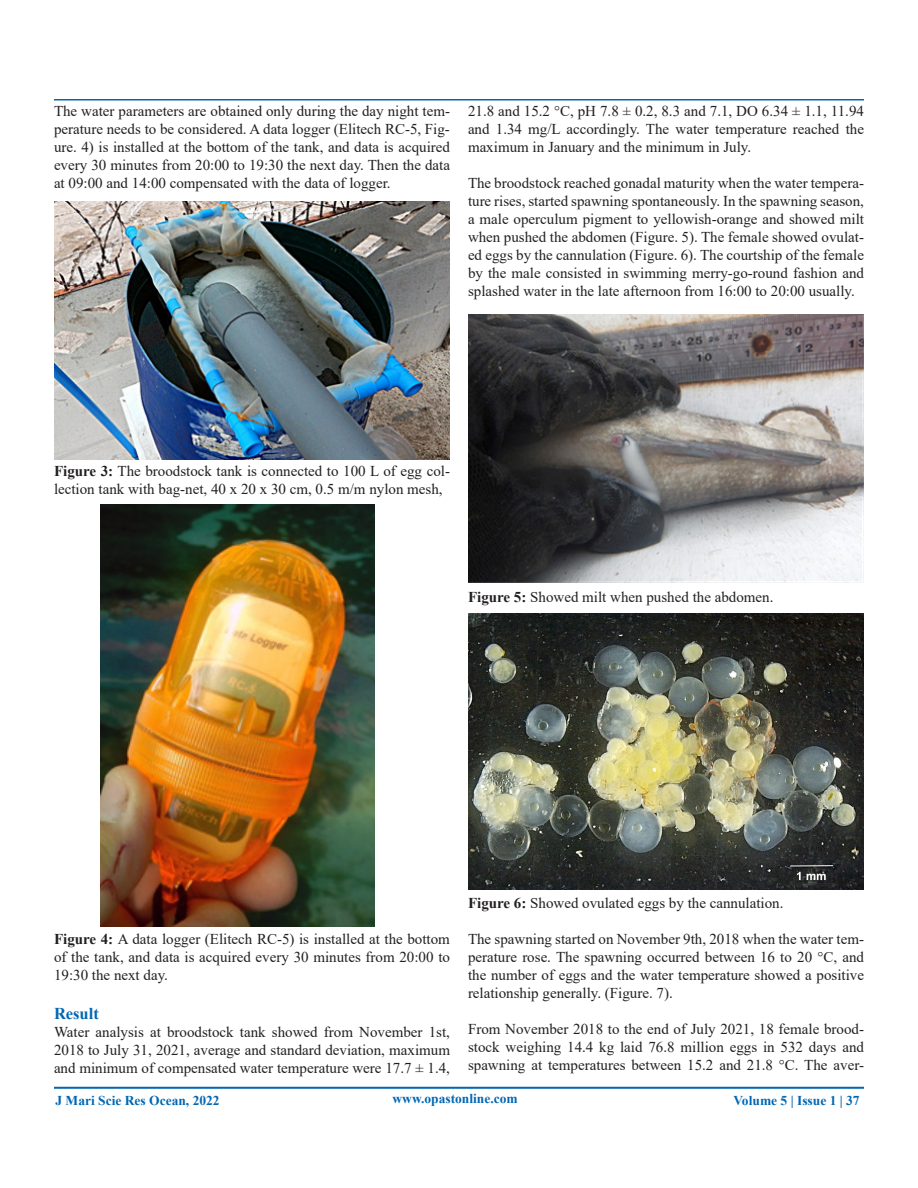
<style>
.page{position:relative;width:918px;height:1188px;background:#fff}
.page>*{position:absolute;margin:0;border:0;box-sizing:border-box;transform-origin:0 0}
.t1{font:700 16.5px "Times New Roman";color:#0166b3}
.t2{font:15px/18px "Times New Roman";color:#231f20;text-align:justify}
.t3{font:700 13.5px "Times New Roman";color:#0166b3}
.s1{font-weight:700}
</style>
<div class="page">
<hr style="left:54px;top:99px;width:810px;height:1px;background:#0166b3">
<hr style="left:54px;top:1087px;width:810px;height:2px;background:#0166b3">
<img style="left:54px;top:201px;width:396px;height:258px">
<img style="left:101px;top:504px;width:273px;height:423px">
<img style="left:468px;top:314px;width:396px;height:268px">
<img style="left:468px;top:614px;width:396px;height:275px">
<p class="t2" style="left:54px;top:101px;width:398px">The water parameters are obtained only during the day night tem&shy;perature needs to be considered. A data logger (Elitech RC-5, Fig&shy;ure. 4) is installed at the bottom of the tank, and data is acquired every 30 minutes from 20:00 to 19:30 the next day. Then the data at 09:00 and 14:00 compensated with the data of logger.</p>
<p class="t2" style="left:468px;top:101px;width:398px">21.8 and 15.2 °C, pH 7.8 ± 0.2, 8.3 and 7.1, DO 6.34 ± 1.1, 11.94 and 1.34 mg/L accordingly. The water temperature reached the maximum in January and the minimum in July.</p>
<p class="t2" style="left:468px;top:173px;width:398px">The broodstock reached gonadal maturity when the water tempera&shy;ture rises, started spawning spontaneously. In the spawning season, a male operculum pigment to yellowish-orange and showed milt when pushed the abdomen (Figure. 5). The female showed ovulat&shy;ed eggs by the cannulation (Figure. 6). The courtship of the female by the male consisted in swimming merry-go-round fashion and splashed water in the late afternoon from 16:00 to 20:00 usually.</p>
<p class="t2" style="left:54px;top:461px;width:398px"><span class="s1">Figure 3:</span> The broodstock tank is connected to 100 L of egg col&shy;lection tank with bag-net, 40 x 20 x 30 cm, 0.5 m/m nylon mesh,</p>
<p class="t2" style="left:468px;top:587px;width:307px"><span class="s1">Figure 5:</span> Showed milt when pushed the abdomen.</p>
<p class="t2" style="left:54px;top:929px;width:398px"><span class="s1">Figure 4:</span> A data logger (Elitech RC-5) is installed at the bottom of the tank, and data is acquired every 30 minutes from 20:00 to 19:30 the next day.</p>
<p class="t1" style="left:54px;top:1002px;width:46px">Result</p>
<p class="t2" style="left:54px;top:1023px;width:398px">Water analysis at broodstock tank showed from November 1st, 2018 to July 31, 2021, average and standard deviation, maximum and minimum of compensated water temperature were 17.7 ± 1.4,</p>
<p class="t2" style="left:468px;top:893px;width:317px"><span class="s1">Figure 6:</span> Showed ovulated eggs by the cannulation.</p>
<p class="t2" style="left:468px;top:929px;width:398px">The spawning started on November 9th, 2018 when the water tem&shy;perature rose. The spawning occurred between 16 to 20 °C, and the number of eggs and the water temperature showed a positive relationship generally. (Figure. 7).</p>
<p class="t2" style="left:468px;top:1019px;width:398px">From November 2018 to the end of July 2021, 18 female brood&shy;stock weighing 14.4 kg laid 76.8 million eggs in 532 days and spawning at temperatures between 15.2 and 21.8 °C. The aver-</p>
<p class="t3" style="left:55px;top:1090px;width:166px">J Mari Scie Res Ocean, 2022</p>
<p class="t3" style="left:393px;top:1089px;width:127px">www.opastonline.com</p>
<p class="t3" style="left:733px;top:1090px;width:128px">Volume 5 | Issue 1 | 37</p>
</div>
